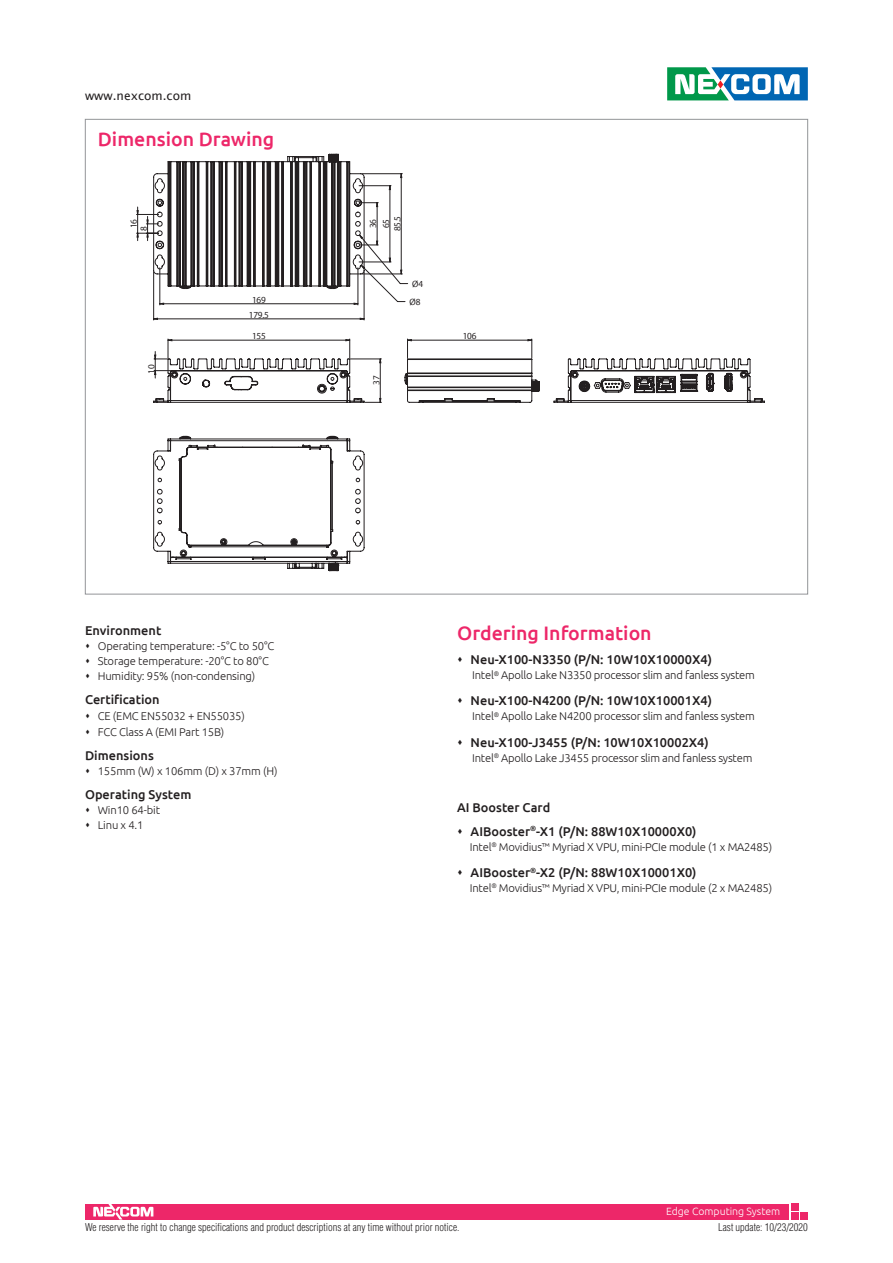
<style>
.page{position:relative;width:893px;height:1263px;background:#fff}
.page>*{position:absolute;margin:0;border:0;box-sizing:border-box;transform-origin:0 0}
.t1{font:500 19.5px "Ubuntu";color:#ed2769}
.item{font:500 12.75px "Ubuntu";color:#231f20}
.t2{font:12px "Lucida Sans Unicode";color:#231f20}
.order_info{font:300 11.25px "Ubuntu";letter-spacing:-.02em;color:#231f20}
.t3{font:300 condensed 10.5px "Helvetica";color:#231f20}
.t4{font:300 10.5px "Ubuntu";color:#fff}
.t5{font:9.15px/15px "Myriad";letter-spacing:-.025em;color:#231f20}
</style>
<div class="page">
<div style="left:85px;top:1204px;width:703px;height:15px;background:#ed2769"></div>
<div style="left:791px;top:1203px;width:7px;height:7px;background:#ed2769"></div>
<div style="left:791px;top:1213px;width:7px;height:7px;background:#ed2769"></div>
<div style="left:801px;top:1213px;width:7px;height:7px;background:#ed2769"></div>
<svg style="left:93px;top:1204px;width:60px;height:15px"></svg>
<svg style="left:167px;top:341px;width:365px;height:18px"></svg>
<svg style="left:153px;top:351px;width:228px;height:52px"></svg>
<svg style="left:405px;top:359px;width:135px;height:44px"></svg>
<svg style="left:554px;top:359px;width:211px;height:44px"></svg>
<svg style="left:136px;top:154px;width:396px;height:187px"></svg>
<svg style="left:153px;top:436px;width:211px;height:135px"></svg>
<svg style="left:667px;top:67px;width:141px;height:33px"></svg>
<p class="t2" style="left:85px;top:86px;width:108px">www.nexcom.com</p>
<h1 class="t1" style="left:98px;top:127px;width:178px">Dimension Drawing</h1>
<p class="t5" style="left:390px;top:231px;width:17px;rotate:-90deg">85.5</p>
<p class="t5" style="left:127px;top:228px;width:11px;rotate:-90deg">16</p>
<p class="t5" style="left:367px;top:228px;width:11px;line-height:12.8px;rotate:-90deg">36<br>65</p>
<p class="t5" style="left:137px;top:231px;width:6px;rotate:-90deg">8</p>
<p class="t5" style="left:144px;top:374px;width:11px;rotate:-90deg">10</p>
<p class="t5" style="left:249px;top:293px;width:21px;text-align:center">169<br>179.5</p>
<p class="t5" style="left:252px;top:329px;width:15px">155</p>
<p class="t5" style="left:369px;top:385px;width:11px;rotate:-90deg">37</p>
<p class="t5" style="left:410px;top:276px;width:15px;line-height:18px">Ø4<br>Ø8</p>
<p class="t5" style="left:463px;top:329px;width:15px">106</p>
<p class="item" style="left:85px;top:622px;width:78px">Environment</p>
<p class="order_info" style="left:98px;top:639px;width:178px">Operating temperature: -5°C to 50°C</p>
<p class="order_info" style="left:98px;top:654px;width:173px">Storage temperature: -20°C to 80°C</p>
<p class="order_info" style="left:98px;top:669px;width:159px">Humidity: 95% (non-condensing)</p>
<p class="item" style="left:85px;top:691px;width:76px">Certification</p>
<p class="order_info" style="left:98px;top:709px;width:149px">CE (EMC EN55032 + EN55035)</p>
<p class="order_info" style="left:98px;top:725px;width:128px">FCC Class A (EMI Part 15B)</p>
<p class="item" style="left:85px;top:747px;width:70px">Dimensions</p>
<p class="order_info" style="left:98px;top:764px;width:181px">155mm (W) x 106mm (D) x 37mm (H)</p>
<p class="item" style="left:85px;top:787px;width:108px">Operating System</p>
<p class="order_info" style="left:98px;top:803px;width:64px">Win10 64-bit</p>
<p class="order_info" style="left:98px;top:818px;width:47px">Linu x 4.1</p>
<p class="t1" style="left:457px;top:621px;width:196px">Ordering Information</p>
<p class="item" style="left:471px;top:652px;width:243px">Neu-X100-N3350 (P/N: 10W10X10000X4)</p>
<p class="order_info" style="left:472px;top:668px;width:284px">Intel<sup>®</sup> Apollo Lake N3350 processor slim and fanless system</p>
<p class="item" style="left:471px;top:693px;width:243px">Neu-X100-N4200 (P/N: 10W10X10001X4)</p>
<p class="order_info" style="left:472px;top:710px;width:284px">Intel<sup>®</sup> Apollo Lake N4200 processor slim and fanless system</p>
<p class="item" style="left:471px;top:734px;width:240px">Neu-X100-J3455 (P/N: 10W10X10002X4)</p>
<p class="order_info" style="left:472px;top:751px;width:282px">Intel<sup>®</sup> Apollo Lake J3455 processor slim and fanless system</p>
<p class="item" style="left:457px;top:799px;width:95px">AI Booster Card</p>
<p class="item" style="left:471px;top:823px;width:227px">AIBooster<sup>®</sup>-X1 (P/N: 88W10X10000X0)</p>
<p class="order_info" style="left:470px;top:840px;width:304px">Intel<sup>®</sup> Movidius™ Myriad X VPU, mini-PCIe module (1 x MA2485)</p>
<p class="item" style="left:471px;top:864px;width:227px">AIBooster<sup>®</sup>-X2 (P/N: 88W10X10001X0)</p>
<p class="order_info" style="left:470px;top:881px;width:304px">Intel<sup>®</sup> Movidius™ Myriad X VPU, mini-PCIe module (2 x MA2485)</p>
<p class="t4" style="left:666px;top:1205px;width:116px">Edge Computing System</p>
<p class="t3" style="left:85px;top:1220px;width:376px">We reserve the right to change specifications and product descriptions at any time without prior notice.</p>
<p class="t3" style="left:718px;top:1220px;width:91px">Last update: 10/23/2020</p>
</div>
